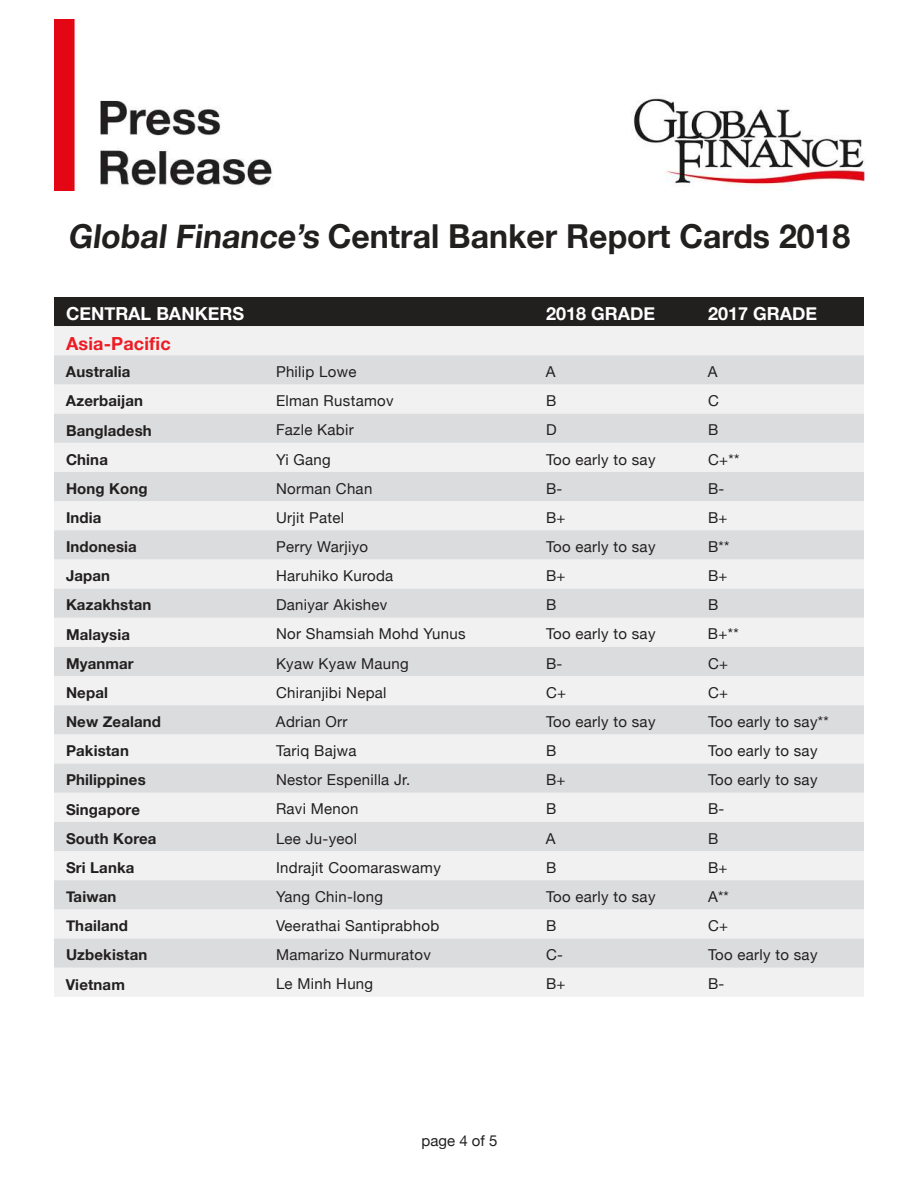
<style>
.page{position:relative;width:918px;height:1188px;background:#fff}
.page>*{position:absolute;margin:0;border:0;box-sizing:border-box;transform-origin:0 0}
.t1{font:700 33px "Helvetica Neue";color:#221f1f}
.t2{font:700 18px "Helvetica Neue";color:#fff}
.t3{font:700 18px "Helvetica Neue";letter-spacing:.01em;color:#ed1c24}
.t4{font:15px "Helvetica Neue";letter-spacing:.02em;color:#221f1f}
.t5{font:700 15px "Helvetica Neue";letter-spacing:.01em;color:#221f1f}
</style>
<div class="page">
<div style="left:54px;top:297px;width:810px;height:29px;background:#221f1f"></div>
<div style="left:54px;top:326px;width:810px;height:671px;background:#f1f1f2"></div>
<svg style="left:54px;top:355px;width:810px;height:613px;fill:#dbdcde"></svg>
<img style="left:54px;top:19px;width:810px;height:171px">
<h1 class="t1" style="left:68px;top:224px;width:784px">Global Finance’s Central Banker Report Cards 2018</h1>
<p class="t2" style="left:66px;top:307px;width:180px">CENTRAL BANKERS</p>
<p class="t2" style="left:546px;top:307px;width:111px">2018 GRADE</p>
<p class="t2" style="left:708px;top:307px;width:111px">2017 GRADE</p>
<p class="t3" style="left:66px;top:329px;width:106px">Asia-Paci昀椀c</p>
<p class="t5" style="left:66px;top:366px;width:66px">Australia</p>
<p class="t4" style="left:276px;top:366px;width:82px">Philip Lowe</p>
<p class="t4" style="left:546px;top:366px;width:11px">A</p>
<p class="t4" style="left:708px;top:366px;width:11px">A</p>
<p class="t5" style="left:66px;top:395px;width:79px">Azerbaijan</p>
<p class="t4" style="left:276px;top:390px;width:119px">Elman Rustamov</p>
<p class="t4" style="left:546px;top:395px;width:12px">B</p>
<p class="t4" style="left:708px;top:395px;width:12px">C</p>
<p class="t5" style="left:66px;top:425px;width:87px">Bangladesh</p>
<p class="t4" style="left:276px;top:419px;width:79px">Fazle Kabir</p>
<p class="t4" style="left:546px;top:424px;width:12px">D</p>
<p class="t4" style="left:708px;top:424px;width:12px">B</p>
<p class="t5" style="left:66px;top:454px;width:43px">China</p>
<p class="t4" style="left:276px;top:448px;width:56px">Yi Gang</p>
<p class="t4" style="left:546px;top:448px;width:111px">Too early to say</p>
<p class="t4" style="left:708px;top:448px;width:33px">C+**</p>
<p class="t5" style="left:66px;top:483px;width:83px">Hong Kong</p>
<p class="t4" style="left:276px;top:478px;width:98px">Norman Chan</p>
<p class="t4" style="left:546px;top:478px;width:18px">B-</p>
<p class="t4" style="left:708px;top:478px;width:18px">B-</p>
<p class="t5" style="left:66px;top:512px;width:37px">India</p>
<p class="t4" style="left:276px;top:507px;width:70px">Urjit Patel</p>
<p class="t4" style="left:546px;top:512px;width:21px">B+</p>
<p class="t4" style="left:708px;top:512px;width:21px">B+</p>
<p class="t5" style="left:66px;top:541px;width:72px">Indonesia</p>
<p class="t4" style="left:276px;top:536px;width:94px">Perry Warjiyo</p>
<p class="t4" style="left:546px;top:536px;width:111px">Too early to say</p>
<p class="t4" style="left:708px;top:536px;width:23px">B**</p>
<p class="t5" style="left:66px;top:570px;width:46px">Japan</p>
<p class="t4" style="left:276px;top:565px;width:119px">Haruhiko Kuroda</p>
<p class="t4" style="left:546px;top:570px;width:21px">B+</p>
<p class="t4" style="left:708px;top:570px;width:21px">B+</p>
<p class="t5" style="left:66px;top:600px;width:87px">Kazakhstan</p>
<p class="t4" style="left:276px;top:594px;width:113px">Daniyar Akishev</p>
<p class="t4" style="left:546px;top:599px;width:12px">B</p>
<p class="t4" style="left:708px;top:599px;width:12px">B</p>
<p class="t5" style="left:66px;top:629px;width:66px">Malaysia</p>
<p class="t4" style="left:276px;top:623px;width:191px">Nor Shamsiah Mohd Yunus</p>
<p class="t4" style="left:546px;top:623px;width:111px">Too early to say</p>
<p class="t4" style="left:708px;top:623px;width:32px">B+**</p>
<p class="t5" style="left:66px;top:658px;width:69px">Myanmar</p>
<p class="t4" style="left:276px;top:652px;width:134px">Kyaw Kyaw Maung</p>
<p class="t4" style="left:546px;top:652px;width:18px">B-</p>
<p class="t4" style="left:708px;top:658px;width:22px">C+</p>
<p class="t5" style="left:66px;top:687px;width:43px">Nepal</p>
<p class="t4" style="left:276px;top:682px;width:112px">Chiranjibi Nepal</p>
<p class="t4" style="left:546px;top:687px;width:22px">C+</p>
<p class="t4" style="left:708px;top:687px;width:22px">C+</p>
<p class="t5" style="left:66px;top:716px;width:97px">New Zealand</p>
<p class="t4" style="left:276px;top:716px;width:73px">Adrian Orr</p>
<p class="t4" style="left:546px;top:711px;width:111px">Too early to say</p>
<p class="t4" style="left:708px;top:711px;width:122px">Too early to say**</p>
<p class="t5" style="left:66px;top:745px;width:64px">Pakistan</p>
<p class="t4" style="left:276px;top:740px;width:82px">Tariq Bajwa</p>
<p class="t4" style="left:546px;top:745px;width:12px">B</p>
<p class="t4" style="left:708px;top:740px;width:111px">Too early to say</p>
<p class="t5" style="left:66px;top:774px;width:81px">Philippines</p>
<p class="t4" style="left:276px;top:769px;width:136px">Nestor Espenilla Jr.</p>
<p class="t4" style="left:546px;top:774px;width:21px">B+</p>
<p class="t4" style="left:708px;top:769px;width:111px">Too early to say</p>
<p class="t5" style="left:66px;top:804px;width:75px">Singapore</p>
<p class="t4" style="left:276px;top:803px;width:84px">Ravi Menon</p>
<p class="t4" style="left:546px;top:803px;width:12px">B</p>
<p class="t4" style="left:708px;top:798px;width:18px">B-</p>
<p class="t5" style="left:66px;top:833px;width:92px">South Korea</p>
<p class="t4" style="left:276px;top:827px;width:83px">Lee Ju-yeol</p>
<p class="t4" style="left:546px;top:833px;width:11px">A</p>
<p class="t4" style="left:708px;top:833px;width:12px">B</p>
<p class="t5" style="left:66px;top:862px;width:70px">Sri Lanka</p>
<p class="t4" style="left:276px;top:857px;width:166px">Indrajit Coomaraswamy</p>
<p class="t4" style="left:546px;top:862px;width:12px">B</p>
<p class="t4" style="left:708px;top:862px;width:21px">B+</p>
<p class="t5" style="left:66px;top:891px;width:52px">Taiwan</p>
<p class="t4" style="left:276px;top:886px;width:108px">Yang Chin-long</p>
<p class="t4" style="left:546px;top:886px;width:111px">Too early to say</p>
<p class="t4" style="left:708px;top:886px;width:22px">A**</p>
<p class="t5" style="left:66px;top:920px;width:64px">Thailand</p>
<p class="t4" style="left:276px;top:915px;width:165px">Veerathai Santiprabhob</p>
<p class="t4" style="left:546px;top:920px;width:12px">B</p>
<p class="t4" style="left:708px;top:920px;width:22px">C+</p>
<p class="t5" style="left:66px;top:949px;width:83px">Uzbekistan</p>
<p class="t4" style="left:276px;top:944px;width:156px">Mamarizo Nurmuratov</p>
<p class="t4" style="left:546px;top:944px;width:18px">C-</p>
<p class="t4" style="left:708px;top:944px;width:111px">Too early to say</p>
<p class="t5" style="left:66px;top:979px;width:60px">Vietnam</p>
<p class="t4" style="left:276px;top:973px;width:99px">Le Minh Hung</p>
<p class="t4" style="left:546px;top:978px;width:21px">B+</p>
<p class="t4" style="left:708px;top:973px;width:18px">B-</p>
<p class="t4" style="left:422px;top:1130px;width:77px">page 4 of 5</p>
</div>
